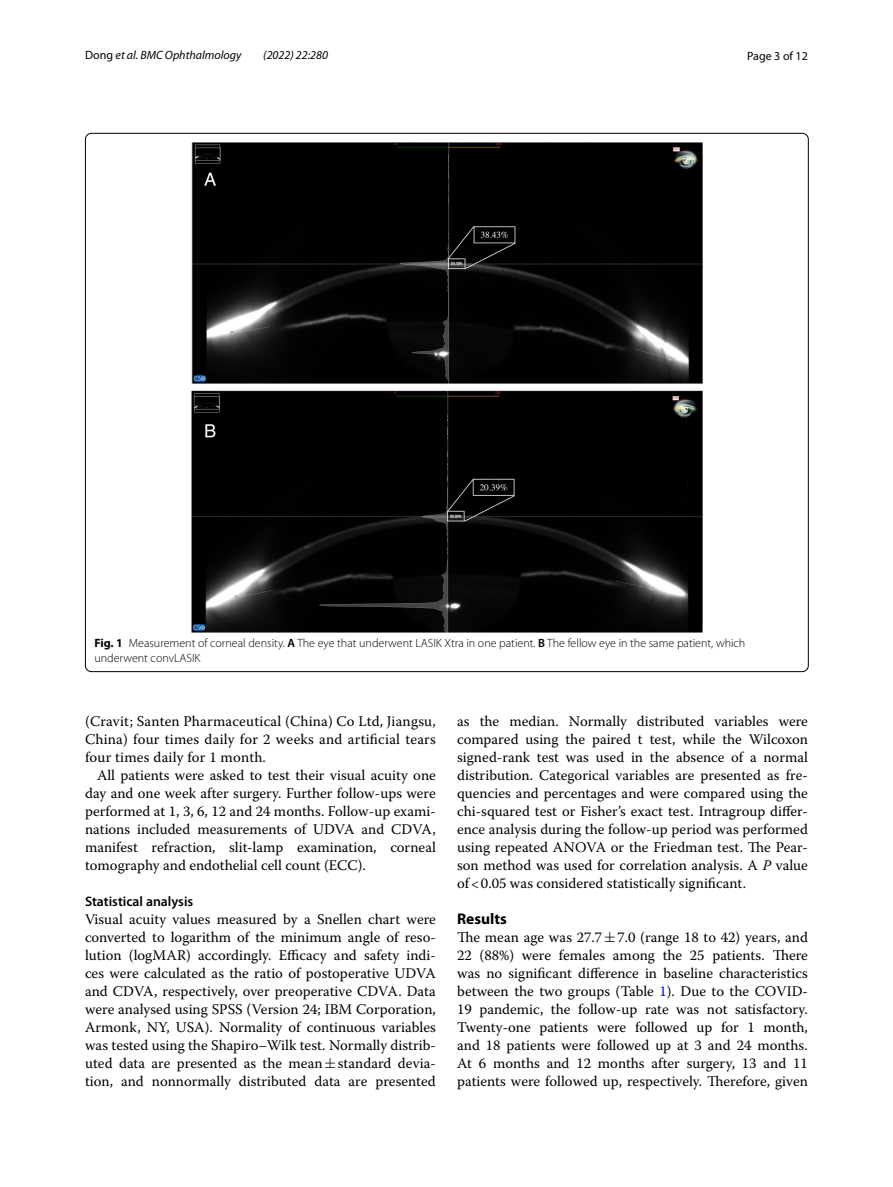
<style>
.page{position:relative;width:893px;height:1187px;background:#fff}
.page>*{position:absolute;margin:0;border:0;box-sizing:border-box;transform-origin:0 0}
.t1{font:700 15.45px "Myriad Pro";color:#000}
.t2{font:14.7px/18px "Warnock Pro";color:#000;text-align:justify}
.t3{font:600 13.8px "Myriad Pro";color:#000}
.t4{font:300 12px/15px "Myriad Pro";color:#000}
.t5{font:italic 12px "Myriad Pro";color:#000}
.t6{font:12px "Myriad Pro";color:#000}
.s1{font-style:normal}
.s2{font-weight:700}
.s3{font-weight:600}
.s4{font-family:"MTSY"}
.s5{font-style:italic}
.s6{color:#00f}
</style>
<div class="page">
<img style="left:192px;top:142px;width:510px;height:490px">
<p class="t5" style="left:85px;top:48px;width:158px"><span class="s1">Dong</span> et al. BMC Ophthalmology</p>
<p class="t5" style="left:263px;top:48px;width:66px">(2022) 22:280</p>
<p class="t6" style="left:747px;top:48px;width:62px">Page 3 of 12</p>
<p class="t4" style="left:94px;top:636px;width:652px"><span class="s2">Fig. 1</span> Measurement of corneal density. <span class="s3">A</span> The eye that underwent LASIK Xtra in one patient. <span class="s3">B</span> The fellow eye in the same patient, which underwent convLASIK</p>
<p class="t2" style="left:85px;top:711px;width:352px">(Cravit; Santen Pharmaceutical (China) Co Ltd, Jiangsu, China) four times daily for 2 weeks and artificial tears four times daily for 1 month.</p>
<p class="t2" style="left:85px;top:765px;width:352px;text-indent:12px">All patients were asked to test their visual acuity one day and one week after surgery. Further follow-ups were performed at 1, 3, 6, 12 and 24 months. Follow-up exami&shy;nations included measurements of UDVA and CDVA, manifest refraction, slit-lamp examination, corneal tomography and endothelial cell count (ECC).</p>
<p class="t3" style="left:85px;top:892px;width:110px">Statistical analysis</p>
<p class="t2" style="left:85px;top:909px;width:352px">Visual acuity values measured by a Snellen chart were converted to logarithm of the minimum angle of reso&shy;lution (logMAR) accordingly. Efficacy and safety indi&shy;ces were calculated as the ratio of postoperative UDVA and CDVA, respectively, over preoperative CDVA. Data were analysed using SPSS (Version 24; IBM Corporation, Armonk, NY, USA). Normality of continuous variables was tested using the Shapiro–Wilk test. Normally distrib&shy;uted data are presented as the mean<span class="s4">±</span>standard devia&shy;tion, and nonnormally distributed data are presented</p>
<p class="t2" style="left:457px;top:711px;width:352px">as the median. Normally distributed variables were compared using the paired t test, while the Wilcoxon signed-rank test was used in the absence of a normal distribution. Categorical variables are presented as fre&shy;quencies and percentages and were compared using the chi-squared test or Fisher’s exact test. Intragroup differ&shy;ence analysis during the follow-up period was performed using repeated ANOVA or the Friedman test. The Pear&shy;son method was used for correlation analysis. A <span class="s5">P</span> value of&lt;0.05 was considered statistically significant.</p>
<p class="t1" style="left:457px;top:908px;width:51px">Results</p>
<p class="t2" style="left:457px;top:927px;width:352px">The mean age was 27.7<span class="s4">±</span>7.0 (range 18 to 42) years, and 22 (88%) were females among the 25 patients. There was no significant difference in baseline characteristics between the two groups (Table <span class="s6">1</span>). Due to the COVID-19 pandemic, the follow-up rate was not satisfactory.<br>Twenty-one patients were followed up for 1 month, and 18 patients were followed up at 3 and 24 months.<br>At 6 months and 12 months after surgery, 13 and 11 patients were followed up, respectively. Therefore, given</p>
</div>
